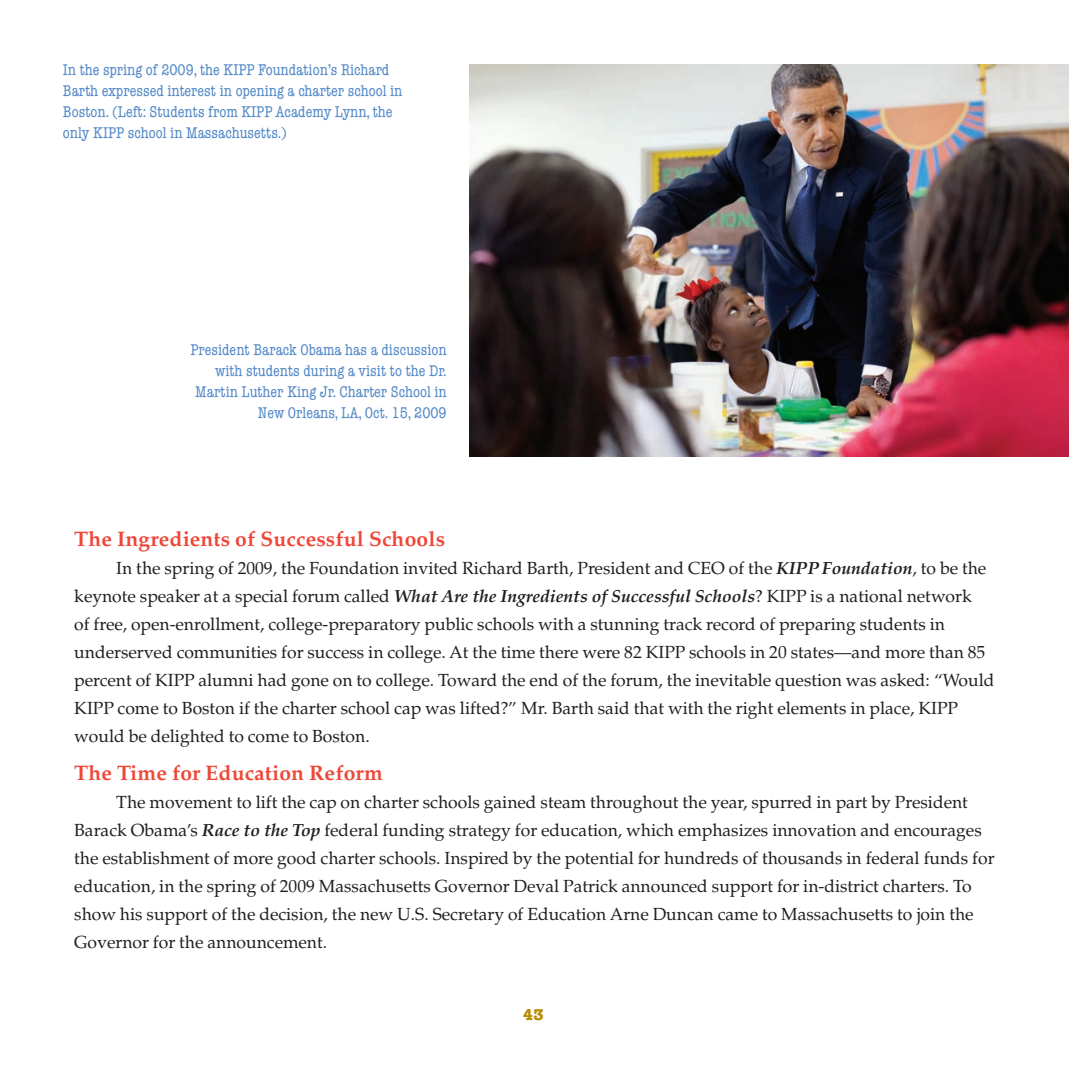
<style>
.page{position:relative;width:1069px;height:1070px;background:#fff}
.page>*{position:absolute;margin:0;border:0;box-sizing:border-box;transform-origin:0 0}
.t1{font:700 21px "Palatino";letter-spacing:.01em;color:#ef4637}
.t2{font:17.5px/28px "Palatino";color:#231f20}
.t3{font:condensed 15.75px/21px "American Typewriter";color:#5389c7}
.t4{font:700 15.75px "American Typewriter";color:#b98c07}
.s1{font-weight:700;font-style:italic}
</style>
<div class="page">
<img style="left:469px;top:64px;width:600px;height:393px">
<p class="t3" style="left:63px;top:61px;width:341px">In the spring of 2009, the KIPP Foundation’s Richard Barth expressed interest in opening a charter school in Boston. (Left: Students from KIPP Academy Lynn, the only KIPP school in Massachusetts.)</p>
<p class="t3" style="left:190px;top:341px;width:258px;text-align:right">President Barack Obama has a discussion with students during a visit to the Dr.<br>Martin Luther King Jr. Charter School in New Orleans, LA, Oct. 15, 2009</p>
<p class="t1" style="left:74px;top:525px;width:372px">The Ingredients of Successful Schools</p>
<p class="t2" style="left:74px;top:554px;width:921px;text-indent:42px">In the spring of 2009, the Foundation invited Richard Barth, President and CEO of the <span class="s1">KIPP Foundation</span>, to be the keynote speaker at a special forum called <span class="s1">What Are the Ingredients of Successful Schools</span>? KIPP is a national network<br>of free, open-enrollment, college-preparatory public schools with a stunning track record of preparing students in underserved communities for success in college. At the time there were 82 KIPP schools in 20 states—and more than 85 percent of KIPP alumni had gone on to college. Toward the end of the forum, the inevitable question was asked: “Would KIPP come to Boston if the charter school cap was lifted?” Mr. Barth said that with the right elements in place, KIPP would be delighted to come to Boston.</p>
<p class="t1" style="left:74px;top:760px;width:310px">The Time for Education Reform</p>
<p class="t2" style="left:74px;top:788px;width:921px;text-indent:42px">The movement to lift the cap on charter schools gained steam throughout the year, spurred in part by President Barack Obama’s <span class="s1">Race to the Top</span> federal funding strategy for education, which emphasizes innovation and encourages the establishment of more good charter schools. Inspired by the potential for hundreds of thousands in federal funds for education, in the spring of 2009 Massachusetts Governor Deval Patrick announced support for in-district charters. To show his support of the decision, the new U.S. Secretary of Education Arne Duncan came to Massachusetts to join the Governor for the announcement.</p>
<p class="t4" style="left:523px;top:1009px;width:22px">43</p>
</div>
